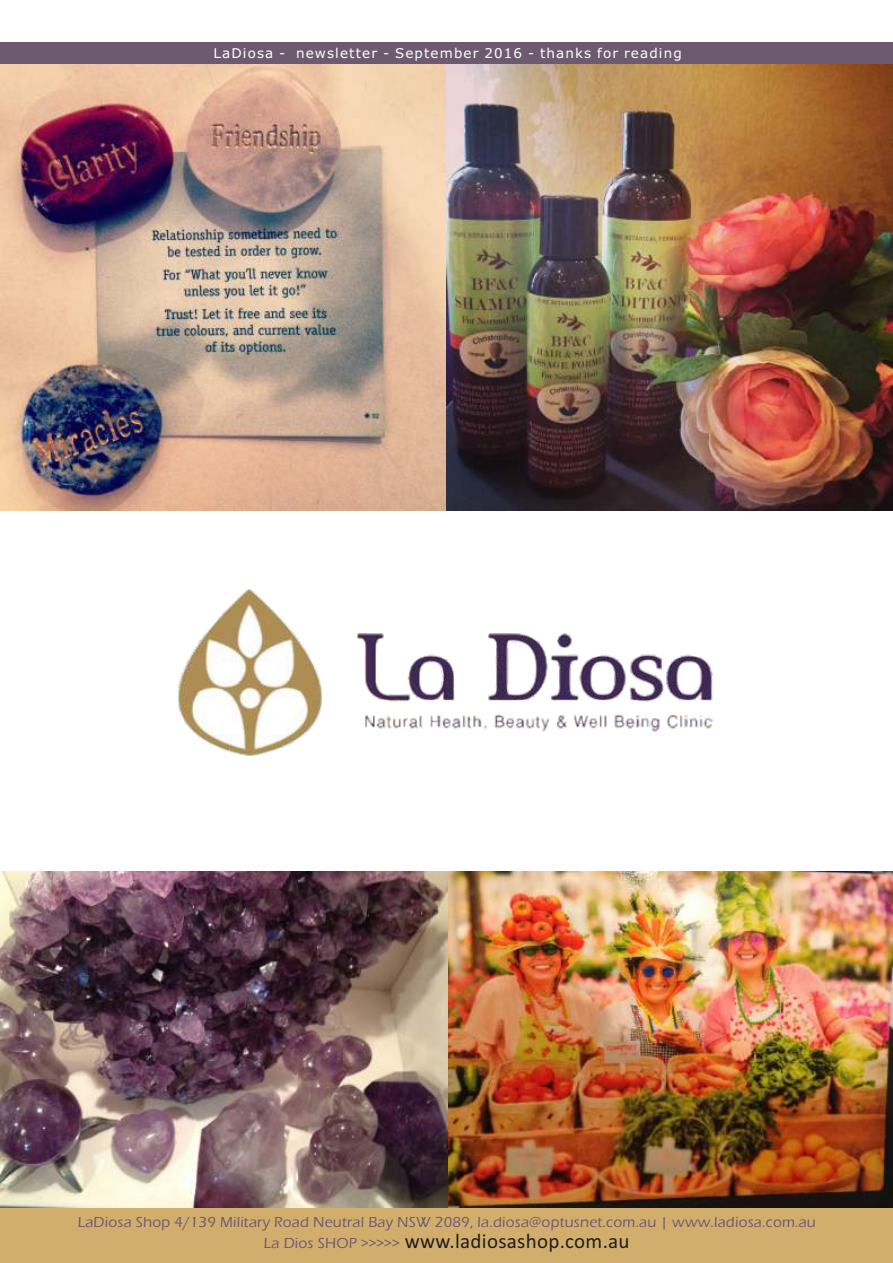
<style>
.page{position:relative;width:893px;height:1263px;background:#fff}
.page>*{position:absolute;margin:0;border:0;box-sizing:border-box;transform-origin:0 0}
.t1{font:21px "Calibri";letter-spacing:.015em;color:#201e1e}
.t2{font:500 15px "Eras ITC";letter-spacing:.015em;color:#6d5a70}
.t3{font:13.5px "Verdana";letter-spacing:.085em;color:#fefefe}
.s1{font-family:"Eras ITC";font-weight:500;font-size:15px;color:#6d5a70}
</style>
<div class="page">
<div style="left:0;top:1207px;width:893px;height:56px;background:#d2ae6d"></div>
<img style="left:178px;top:589px;width:144px;height:166px">
<img style="left:358px;top:633px;width:355px;height:99px">
<div style="left:0;top:43px;width:893px;height:24px;background:#6d5a70"></div>
<img style="left:0;top:64px;width:893px;height:446px">
<img style="left:448px;top:872px;width:445px;height:335px">
<img style="left:0;top:872px;width:448px;height:335px">
<p class="t3" style="left:213px;top:48px;width:470px">LaDiosa - newsletter - September 2016 - thanks for reading</p>
<p class="t2" style="left:78px;top:1216px;width:740px">LaDiosa Shop 4/139 Military Road Neutral Bay NSW 2089, la.diosa@optusnet.com.au | www.ladiosa.com.au</p>
<h1 class="t1" style="left:264px;top:1232px;width:367px"><span class="s1">La Dios SHOP &gt;&gt;&gt;&gt;&gt;</span> www.ladiosashop.com.au</h1>
</div>
